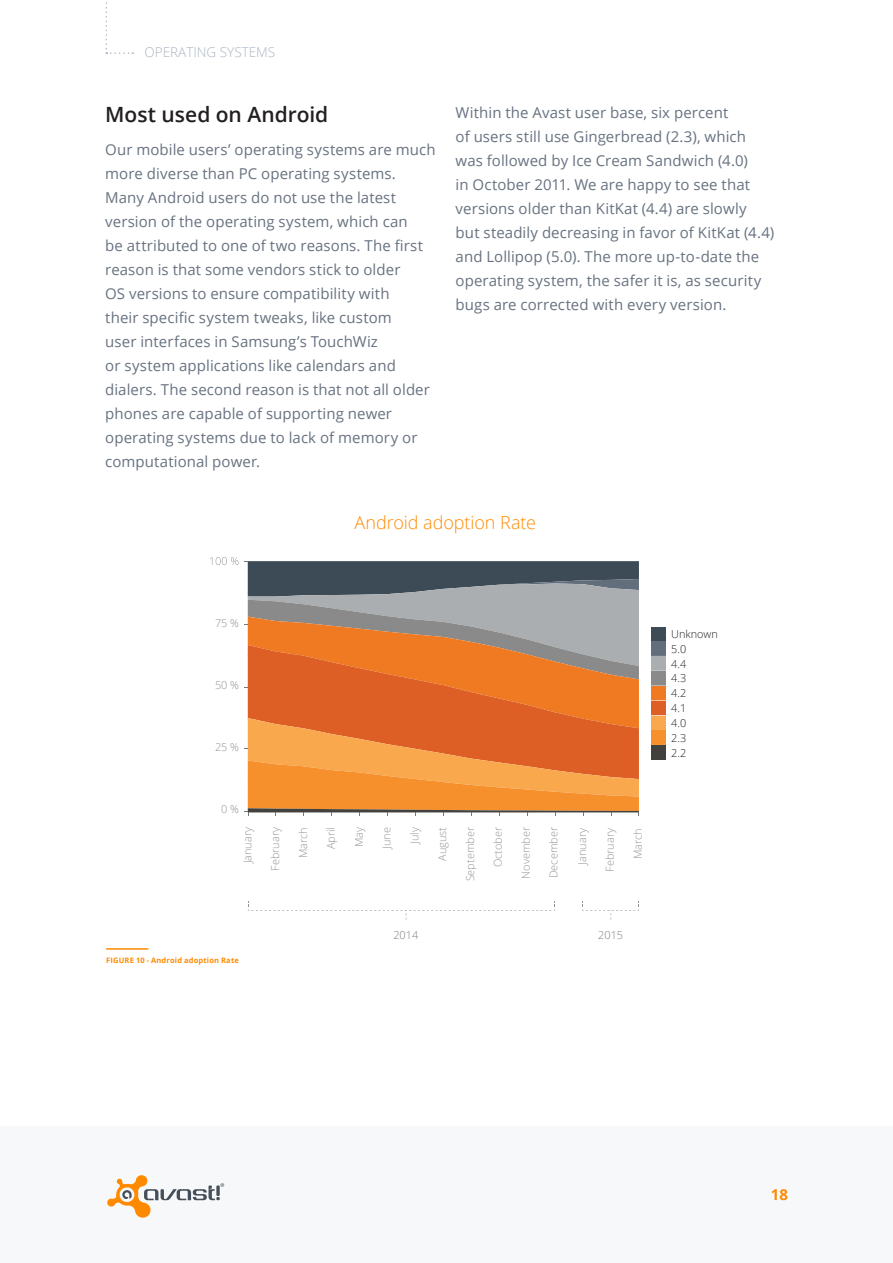
<style>
.page{position:relative;width:893px;height:1263px;background:#fff}
.page>*{position:absolute;margin:0;border:0;box-sizing:border-box;transform-origin:0 0}
.Headline_3{font:600 21px "Open Sans";color:#231f20}
.GRAPH_title{font:300 18px "Open Sans";letter-spacing:-.005em;color:#ff8a00}
.Paragraph{font:15px/24px "Open Sans";letter-spacing:.005em;color:#677280}
.t1{font:700 15px "Open Sans";color:#ff8a00}
.Section{font:300 13.5px "Open Sans";color:#abb6c3}
.t2{font:300 10.95px "Open Sans";color:#939598}
.t3{font:300 10.95px/14.9px "Open Sans";color:#231f20}
.t4{font:300 10.95px "Open Sans";color:#7c7f7f}
.t5{font:700 7.5px "Open Sans";letter-spacing:.025em;color:#ff8a00}
</style>
<div class="page">
<div style="left:0;top:1127px;width:893px;height:136px;background:#f7f8f9"></div>
<svg style="left:107px;top:1175px;width:117px;height:43px"></svg>
<svg style="left:106px;top:2px;width:27px;height:52px"></svg>
<hr style="left:106px;top:948px;width:42px;height:2px;background:#ff8900">
<svg style="left:244px;top:561px;width:395px;height:255px;background:#c78150"></svg>
<svg style="left:651px;top:627px;width:15px;height:118px;background:#b3825c"></svg>
<div style="left:651px;top:745px;width:15px;height:15px;background:#42413e"></div>
<svg style="left:582px;top:901px;width:57px;height:19px"></svg>
<svg style="left:248px;top:901px;width:307px;height:19px"></svg>
<svg style="left:210px;top:557px;width:28px;height:8px"></svg>
<p class="Section" style="left:145px;top:43px;width:132px">OPERATING SYSTEMS</p>
<p class="Headline_3" style="left:105px;top:100px;width:225px">Most used on Android</p>
<p class="Paragraph" style="left:105px;top:137px;width:332px">Our mobile users’ operating systems are much more diverse than PC operating systems.<br>Many Android users do not use the latest version of the operating system, which can<br>be attributed to one of two reasons. The first reason is that some vendors stick to older<br>OS versions to ensure compatibility with<br>their specific system tweaks, like custom<br>user interfaces in Samsung’s TouchWiz<br>or system applications like calendars and dialers. The second reason is that not all older phones are capable of supporting newer operating systems due to lack of memory or computational power.</p>
<p class="Paragraph" style="left:456px;top:100px;width:320px">Within the Avast user base, six percent<br>of users still use Gingerbread (2.3), which was followed by Ice Cream Sandwich (4.0)<br>in October 2011. We are happy to see that versions older than KitKat (4.4) are slowly but steadily decreasing in favor of KitKat (4.4) and Lollipop (5.0). The more up-to-date the operating system, the safer it is, as security bugs are corrected with every version.</p>
<p class="GRAPH_title" style="left:354px;top:510px;width:183px">Android adoption Rate</p>
<p class="t2" style="left:215px;top:616px;width:26px">75 %</p>
<p class="t2" style="left:215px;top:678px;width:26px">50 %</p>
<p class="t2" style="left:215px;top:740px;width:26px">25 %</p>
<p class="t2" style="left:221px;top:802px;width:19px">0 %</p>
<p class="t2" style="left:240px;top:863px;width:38px;rotate:-90deg">January</p>
<p class="t2" style="left:268px;top:871px;width:45px;rotate:-90deg">February</p>
<p class="t2" style="left:296px;top:858px;width:33px;rotate:-90deg">March</p>
<p class="t2" style="left:323px;top:849px;width:24px;rotate:-90deg">April</p>
<p class="t2" style="left:351px;top:847px;width:22px;rotate:-90deg">May</p>
<p class="t2" style="left:379px;top:849px;width:23px;rotate:-90deg">June</p>
<p class="t2" style="left:407px;top:844px;width:18px;rotate:-90deg">July</p>
<p class="t2" style="left:435px;top:861px;width:35px;rotate:-90deg">August</p>
<p class="t2" style="left:463px;top:881px;width:56px;rotate:-90deg">September</p>
<p class="t2" style="left:490px;top:867px;width:42px;rotate:-90deg">October</p>
<p class="t2" style="left:518px;top:879px;width:53px;rotate:-90deg">November</p>
<p class="t2" style="left:546px;top:878px;width:53px;rotate:-90deg">December</p>
<p class="t2" style="left:575px;top:864px;width:38px;rotate:-90deg">January</p>
<p class="t2" style="left:602px;top:872px;width:45px;rotate:-90deg">February</p>
<p class="t2" style="left:630px;top:859px;width:33px;rotate:-90deg">March</p>
<p class="t5" style="left:106px;top:954px;width:134px">FIGURE 10 - Android adoption Rate</p>
<p class="t4" style="left:393px;top:927px;width:26px">2014</p>
<p class="t4" style="left:598px;top:927px;width:26px">2015</p>
<p class="t3" style="left:671px;top:626px;width:48px">Unknown<br>5.0<br>4.4<br>4.3<br>4.2<br>4.1<br>4.0<br>2.3<br>2.2</p>
<p class="t1" style="left:771px;top:1184px;width:19px">18</p>
</div>
